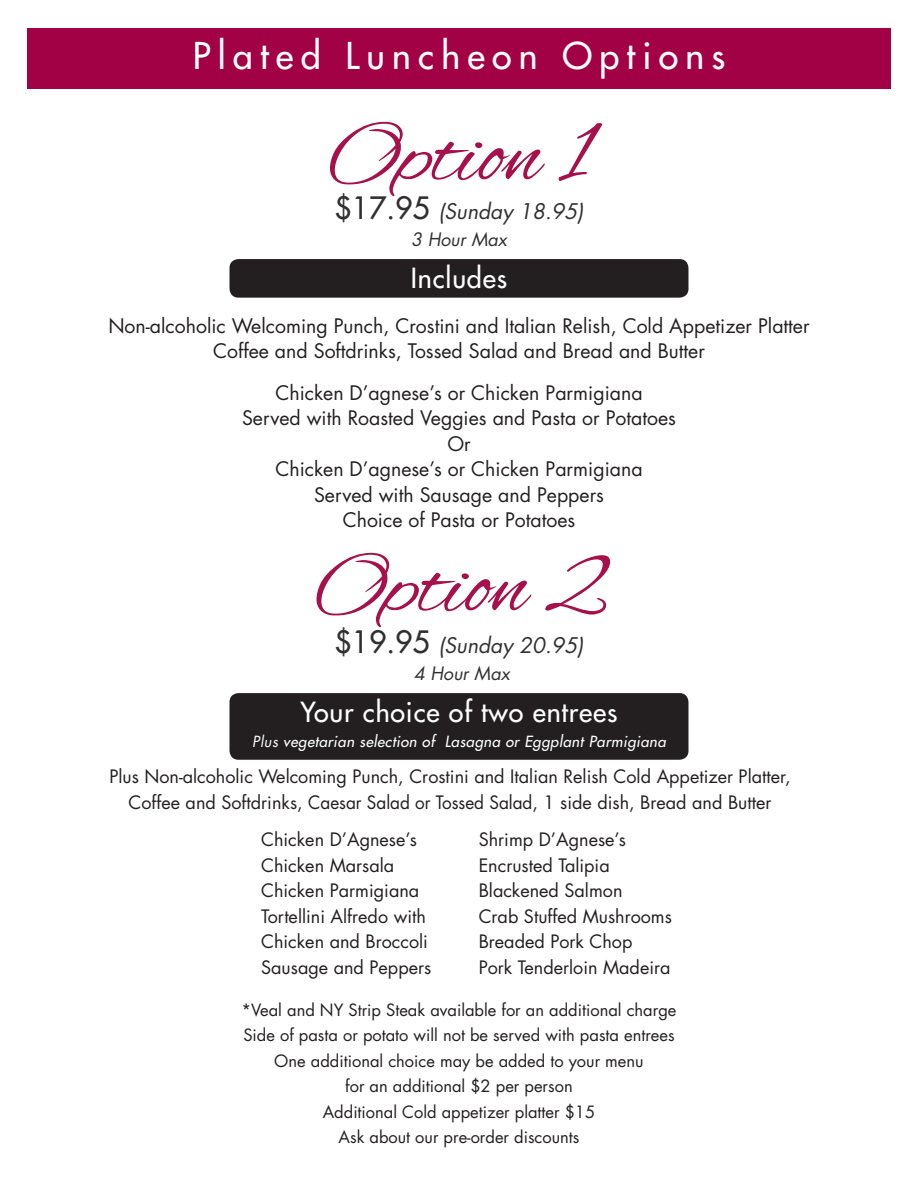
<style>
.page{position:relative;width:918px;height:1188px;background:#fff}
.page>*{position:absolute;margin:0;border:0;box-sizing:border-box;transform-origin:0 0}
.t1{font:90px "Alex Brush";color:#a7114b}
.t2{font:36px "Futura";letter-spacing:.2em;color:#fff}
.t3{font:27px "Futura";letter-spacing:.03em;color:#fff}
.t4{font:italic 21px "Futura";color:#312f30}
.t5{font:19.5px/25.5px "Futura";color:#231f20;text-align:center}
.t6{font:18px/25.5px "Futura";color:#231f20}
.t7{font:italic 18px "Futura";color:#312f30}
.t8{font:16.5px/25.5px "Futura";color:#231f20;text-align:center}
.t9{font:italic 15px "Futura";letter-spacing:.03em;color:#fff}
.s1{font-style:normal;font-size:30px}
.s2{font-style:inherit}
</style>
<div class="page">
<div style="left:27px;top:28px;width:864px;height:60px;background:#a30146"></div>
<div style="left:230px;top:259px;width:458px;height:39px;background:#231f20;border-radius:9px"></div>
<div style="left:230px;top:693px;width:458px;height:67px;background:#231f20;border-radius:9px"></div>
<h2 class="t2" style="left:193px;top:32px;width:534px">Plated Luncheon Options</h2>
<h1 class="t1" style="left:328px;top:105px;width:264px">Option 1</h1>
<p class="t4" style="left:334px;top:196px;width:251px"><span class="s1">$17.95</span> (Sunday 18.95)</p>
<p class="t7" style="left:411px;top:227px;width:97px">3 Hour Max</p>
<h3 class="t3" style="left:411px;top:261px;width:98px">Includes</h3>
<p class="t5" style="left:108px;top:313px;width:703px">Non-alcoholic Welcoming Punch, Crostini and Italian Relish, Cold Appetizer Platter coffee and softdrinks, Tossed Salad and Bread and Butter</p>
<p class="t5" style="left:242px;top:380px;width:435px">Chicken D’agnese’s or Chicken Parmigiana<br>Served with Roasted Veggies and Pasta or Potatoes<br>Or<br>Chicken D’agnese’s or Chicken Parmigiana<br>Served with Sausage and Peppers<br>Choice of Pasta or Potatoes</p>
<h1 class="t1" style="left:314px;top:536px;width:291px">Option 2</h1>
<p class="t4" style="left:334px;top:630px;width:251px"><span class="s1">$19.95</span> (Sunday 20.95)</p>
<p class="t7" style="left:414px;top:661px;width:97px">4 Hour Max</p>
<h3 class="t3" style="left:300px;top:695px;width:319px">Your choice of two entrees</h3>
<p class="t9" style="left:252px;top:732px;width:415px"><span class="s2">Plus</span> vegetarian selection of Lasagna or Eggplant Parmigiana</p>
<p class="t6" style="left:109px;top:764px;width:683px;text-align:center">Plus Non-alcoholic Welcoming Punch, Crostini and Italian Relish Cold Appetizer Platter,<br>Coffee and Softdrinks, Caesar Salad or Tossed Salad, 1 side dish, Bread and Butter</p>
<p class="t6" style="left:261px;top:827px;width:172px">Chicken D’Agnese’s<br>Chicken Marsala<br>Chicken Parmigiana<br>Tortellini Alfredo with<br>Chicken and Broccoli<br>Sausage and Peppers</p>
<p class="t6" style="left:479px;top:827px;width:195px">Shrimp D’Agnese’s<br>Encrusted Talipia<br>Blackened Salmon<br>Crab Stuffed Mushrooms<br>Breaded Pork Chop<br>Pork Tenderloin Madeira</p>
<p class="t8" style="left:241px;top:997px;width:437px">*Veal and NY Strip Steak available for an additional charge Side of pasta or potato will not be served with pasta entrees One additional choice may be added to your menu<br>for an additional $2 per person<br>Additional Cold appetizer platter $15<br>Ask about our pre-order discounts</p>
</div>
